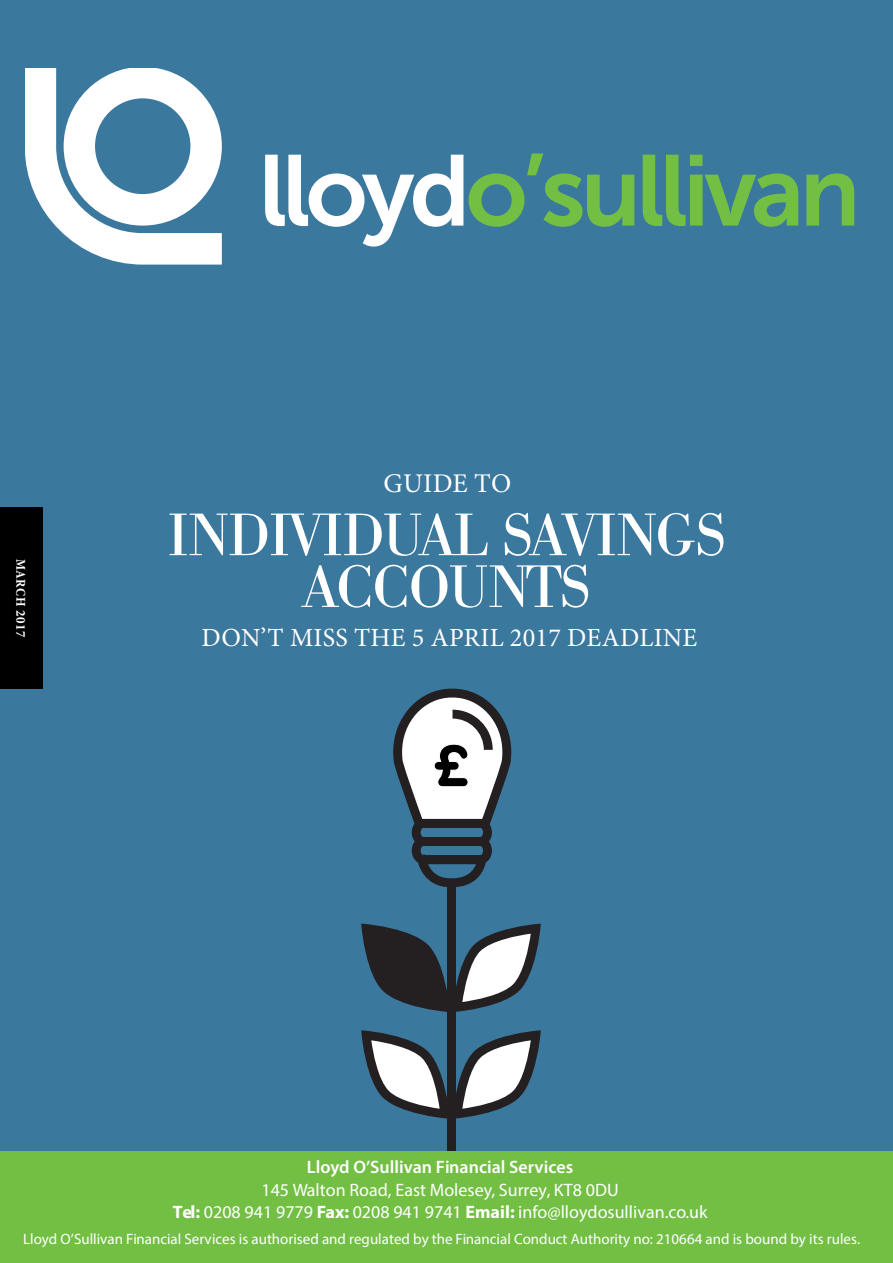
<style>
.page{position:relative;width:893px;height:1263px;background:#3b789d}
.page>*{position:absolute;margin:0;border:0;box-sizing:border-box;transform-origin:0 0}
.t1{font:58.8px/51.8px "Bodoni BE";letter-spacing:-.01em;color:#fff;text-align:center}
.t2{font:27px "Minion Pro";letter-spacing:.01em;color:#fff}
.t3{font:26.25px "Minion Pro";letter-spacing:.01em;color:#fff}
.t4{font:18px/22.5px "Myriad Pro";color:#fff;text-align:center}
.t5{font:600 18px "Myriad Pro";color:#fff}
.t6{font:15px "Myriad Pro";color:#fff}
.t7{font:700 condensed 13.5px "Minion Pro";letter-spacing:.04em;color:#fff}
.s1{font-weight:700}
</style>
<div class="page">
<div style="left:0;top:507px;width:43px;height:182px;background:#000"></div>
<div style="left:447px;top:882px;width:8px;height:381px;background:#241f21"></div>
<svg style="left:361px;top:1030px;width:180px;height:89px"></svg>
<svg style="left:361px;top:923px;width:180px;height:89px"></svg>
<svg style="left:393px;top:689px;width:118px;height:198px"></svg>
<div style="left:0;top:1151px;width:893px;height:112px;background:#72bf44"></div>
<svg style="left:265px;top:155px;width:198px;height:92px"></svg>
<svg style="left:469px;top:153px;width:165px;height:74px"></svg>
<svg style="left:643px;top:155px;width:155px;height:72px"></svg>
<svg style="left:806px;top:173px;width:48px;height:53px"></svg>
<svg style="left:26px;top:68px;width:196px;height:197px"></svg>
<p class="t7" style="left:30px;top:558px;width:80px;rotate:90deg">MARCH 2017</p>
<h2 class="t2" style="left:383px;top:465px;width:129px">GUIDE TO</h2>
<h1 class="t1" style="left:168px;top:511px;width:559px">INDIVIDUAL SAVINGS<br>ACCOUNTS</h1>
<h3 class="t3" style="left:202px;top:620px;width:497px">DON’T MISS THE 5 APRIL 2017 DEADLINE</h3>
<p class="t5" style="left:307px;top:1156px;width:268px">Lloyd O’Sullivan Financial Services</p>
<p class="t4" style="left:173px;top:1178px;width:536px">145 Walton Road, East Molesey, Surrey, KT8 0DU<br><span class="s1">Tel:</span> 0208 941 9779 <span class="s1">Fax:</span> 0208 941 9741 <span class="s1">Email:</span> info@lloydosullivan.co.uk</p>
<p class="t6" style="left:23px;top:1230px;width:839px">Lloyd O’Sullivan Financial Services is authorised and regulated by the Financial Conduct Authority no: 210664 and is bound by its rules.</p>
</div>
